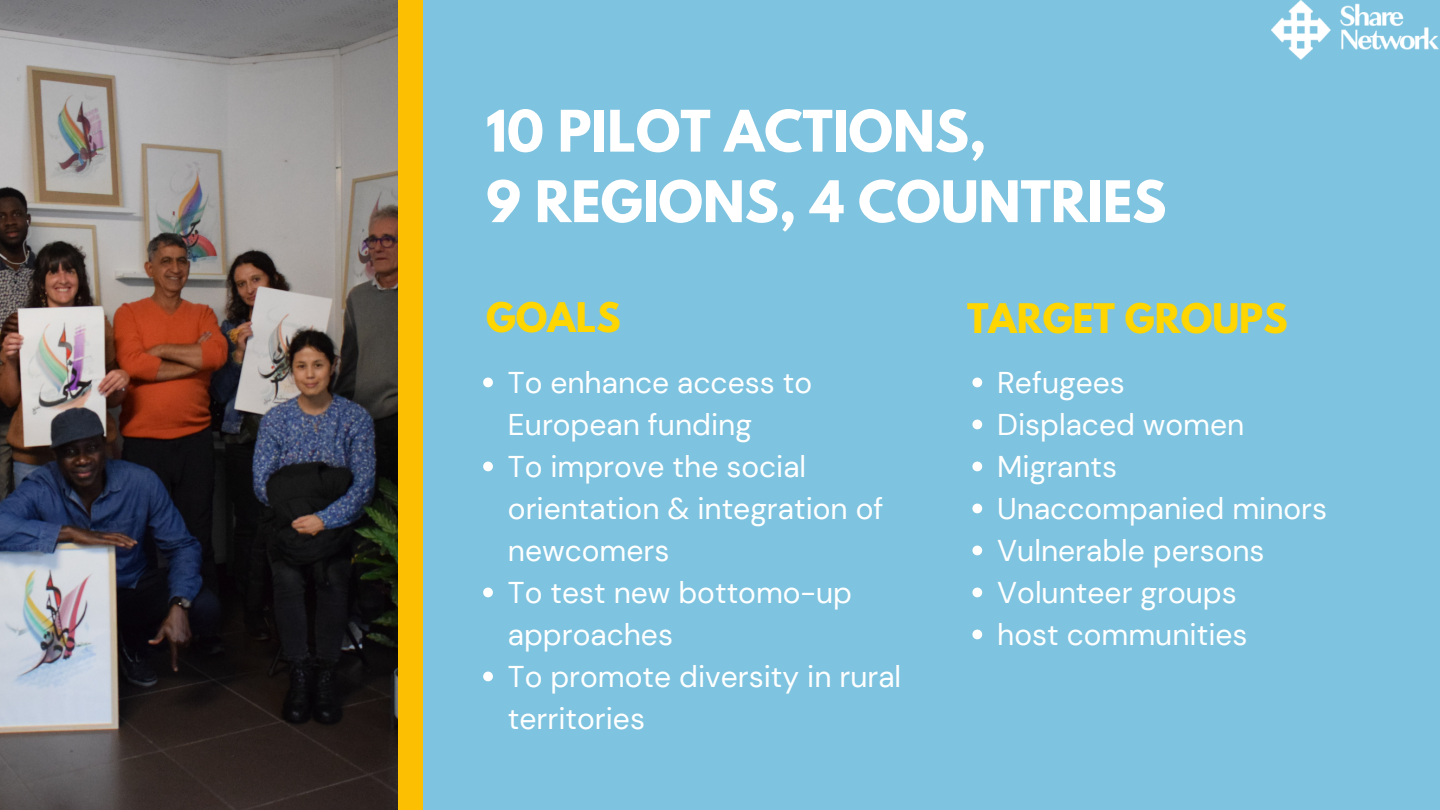
<style>
.page{position:relative;width:1440px;height:810px;background:#7ec3df}
.page>*{position:absolute;margin:0;border:0;box-sizing:border-box;transform-origin:0 0}
.t1{font:700 50.8px/70.5px "League Spartan";color:#fff}
.t2{font:700 36.1px "League Spartan";color:#ffd600}
.t3{font:30px/42px "DM Sans";color:#fff}
</style>
<div class="page">
<div style="left:354px;top:0;width:69px;height:810px;background:#fcbf01"></div>
<img style="left:0;top:0;width:398px;height:810px">
<svg style="left:483px;top:378px;width:10px;height:9px"></svg>
<svg style="left:483px;top:462px;width:10px;height:9px"></svg>
<svg style="left:483px;top:588px;width:10px;height:9px"></svg>
<svg style="left:483px;top:672px;width:10px;height:9px"></svg>
<svg style="left:972px;top:378px;width:10px;height:9px"></svg>
<svg style="left:972px;top:420px;width:10px;height:9px"></svg>
<svg style="left:972px;top:462px;width:10px;height:9px"></svg>
<svg style="left:972px;top:504px;width:10px;height:9px"></svg>
<svg style="left:972px;top:546px;width:10px;height:9px"></svg>
<svg style="left:972px;top:588px;width:10px;height:9px"></svg>
<svg style="left:972px;top:630px;width:10px;height:9px"></svg>
<img style="left:1271px;top:0;width:168px;height:60px">
<h1 class="t1" style="left:486px;top:102px;width:682px">10 PILOT ACTIONS,<br>9 REGIONS, 4 COUNTRIES</h1>
<p class="t2" style="left:486px;top:300px;width:136px">GOALS</p>
<p class="t2" style="left:967px;top:300px;width:322px">TARGET GROUPS</p>
<p class="t3" style="left:508px;top:361px;width:395px">To enhance access to<br>European funding<br>To improve the social orientation &amp; integration of newcomers<br>To test new bottomo-up approaches<br>To promote diversity in rural territories</p>
<p class="t3" style="left:997px;top:361px;width:331px">Refugees<br>Displaced women<br>Migrants<br>Unaccompanied minors<br>Vulnerable persons<br>Volunteer groups<br>host communities</p>
</div>
